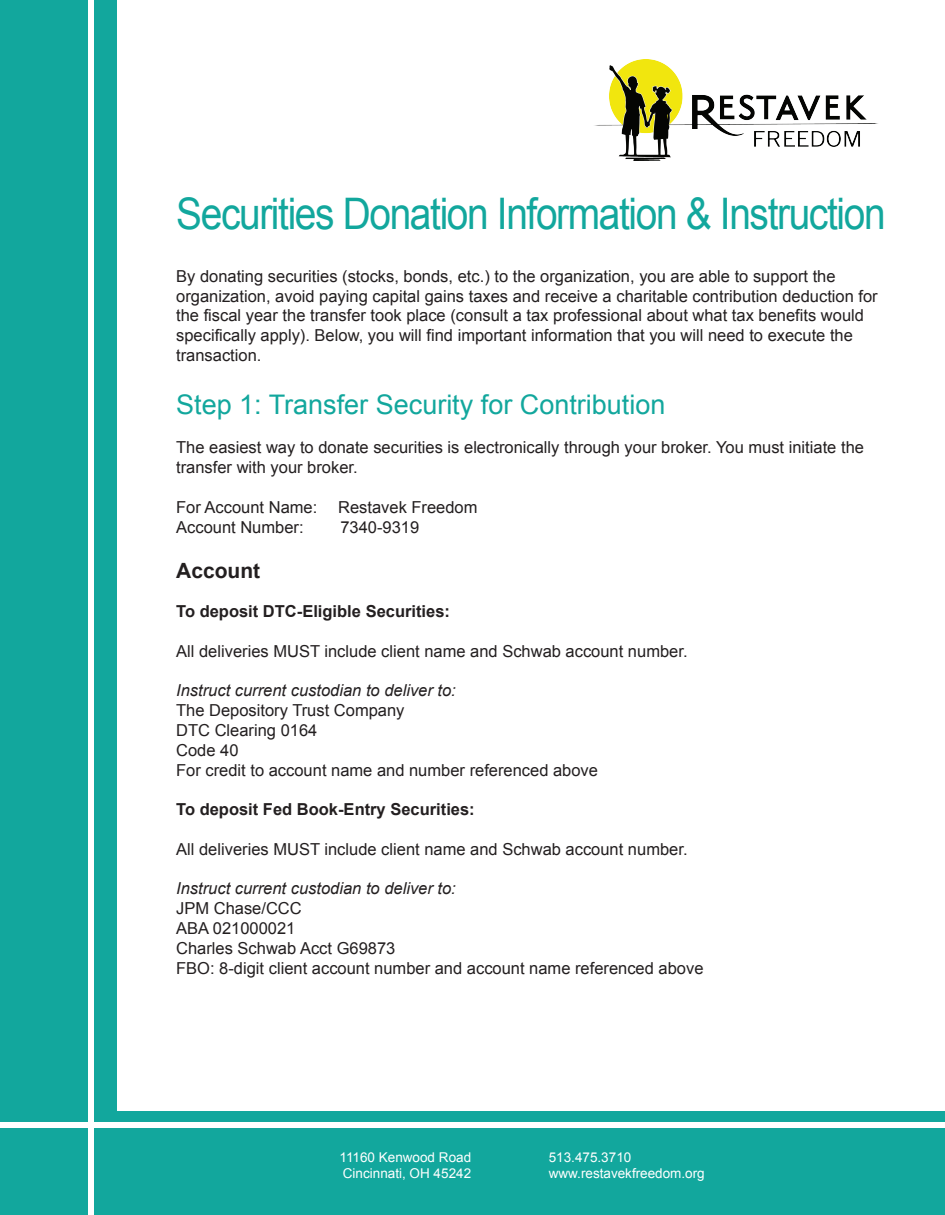
<style>
.page{position:relative;width:945px;height:1215px;background:#fff}
.page>*{position:absolute;margin:0;border:0;box-sizing:border-box;transform-origin:0 0}
.t1{font:43.5px "Arial";letter-spacing:-.035em;color:#12a79d;scale:.89 1}
.t2{font:27px "Arial";color:#12a79d}
.t3{font:700 21px "Arial";color:#231f20}
.t4{font:16.5px/19.8px "Arial";color:#231f20}
.t5{font:italic 16.5px "Arial";color:#231f20}
.t6{font:700 16.5px "Arial";color:#231f20}
.t7{font:16.5px "Arial";color:#231f20}
.t8{font:13.5px/16.2px "Arial";color:#fff}
</style>
<div class="page">
<div style="left:0;top:0;width:117px;height:1215px;background:#12a79d"></div>
<div style="left:0;top:1112px;width:945px;height:103px;background:#12a79d"></div>
<div style="left:0;top:1122px;width:945px;height:6px;background:#fff"></div>
<div style="left:88px;top:0;width:6px;height:1215px;background:#fff"></div>
<img style="left:594px;top:59px;width:284px;height:101px">
<h1 class="t1" style="left:176px;top:185px;width:799px">Securities Donation Information &amp; Instruction</h1>
<p class="t4" style="left:176px;top:266px;width:703px">By donating securities (stocks, bonds, etc.) to the organization, you are able to support the organization, avoid paying capital gains taxes and receive a charitable contribution deduction for the fiscal year the transfer took place (consult a tax professional about what tax benefits would specifically apply). Below, you will find important information that you will need to execute the transaction.</p>
<h2 class="t2" style="left:176px;top:387px;width:491px">Step 1: Transfer Security for Contribution</h2>
<p class="t4" style="left:176px;top:438px;width:689px">The easiest way to donate securities is electronically through your broker. You must initiate the transfer with your broker.</p>
<p class="t4" style="left:176px;top:497px;width:143px">For Account Name:</p>
<p class="t4" style="left:338px;top:497px;width:141px">Restavek Freedom</p>
<p class="t4" style="left:176px;top:517px;width:129px">Account Number:</p>
<p class="t7" style="left:340px;top:516px;width:80px">7340-9319</p>
<p class="t3" style="left:176px;top:556px;width:85px">Account</p>
<p class="t6" style="left:176px;top:600px;width:275px">To deposit DTC-Eligible Securities:</p>
<p class="t4" style="left:176px;top:641px;width:513px">All deliveries MUST include client name and Schwab account number.</p>
<p class="t5" style="left:176px;top:680px;width:281px">Instruct current custodian to deliver to:</p>
<p class="t4" style="left:176px;top:701px;width:423px">The Depository Trust Company<br>DTC Clearing 0164<br>Code 40<br>For credit to account name and number referenced above</p>
<p class="t6" style="left:176px;top:798px;width:300px">To deposit Fed Book-Entry Securities:</p>
<p class="t4" style="left:176px;top:839px;width:513px">All deliveries MUST include client name and Schwab account number.</p>
<p class="t5" style="left:176px;top:878px;width:281px">Instruct current custodian to deliver to:</p>
<p class="t4" style="left:176px;top:899px;width:529px">JPM Chase/CCC<br>ABA 021000021<br>Charles Schwab Acct G69873<br>FBO: 8-digit client account number and account name referenced above</p>
<p class="t8" style="left:340px;top:1149px;width:133px">11160 Kenwood Road<br>Cincinnati, OH 45242</p>
<p class="t8" style="left:549px;top:1149px;width:158px">513.475.3710 www.restavekfreedom.org</p>
</div>
